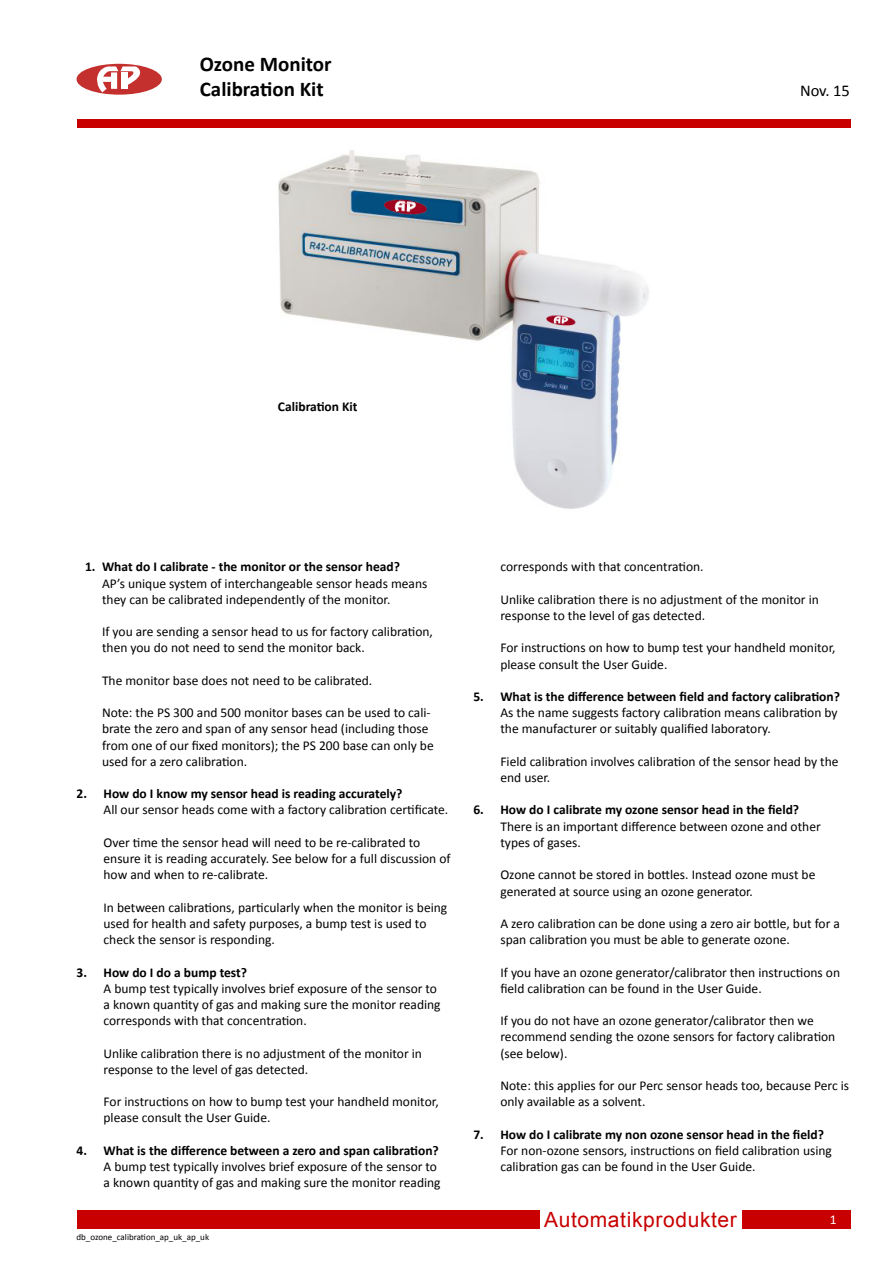
<style>
.page{position:relative;width:893px;height:1263px;background:#fff}
.page>*{position:absolute;margin:0;border:0;box-sizing:border-box;transform-origin:0 0}
.t1{font:700 21px/25.2px "Calibri";color:#000}
.t2{font:21px "Arial";letter-spacing:.03em;color:#c80000}
.t3{font:16.5px "Calibri";color:#000}
.t4{font:13.5px/16.2px "Calibri";color:#000}
.t5{font:700 13.5px "Calibri";color:#000}
.t6{font:13.5px "Calibri";color:#fff}
.t7{font:9px "Calibri";color:#000}
</style>
<div class="page">
<div style="left:77px;top:119px;width:773px;height:8px;background:#c80000"></div>
<div style="left:77px;top:64px;width:85px;height:31px;background:#c4302d;border-radius:50%"></div>
<svg style="left:96px;top:66px;width:53px;height:26px"></svg>
<div style="left:77px;top:1210px;width:773px;height:19px;background:#c80000"></div>
<div style="left:540px;top:1208px;width:202px;height:22px;background:#fff"></div>
<img style="left:278px;top:150px;width:371px;height:359px">
<h1 class="t1" style="left:200px;top:51px;width:133px">Ozone Monitor<br>Calibration Kit</h1>
<p class="t3" style="left:800px;top:80px;width:51px">Nov. 15</p>
<p class="t5" style="left:278px;top:398px;width:81px">Calibration Kit</p>
<p class="t5" style="left:85px;top:558px;width:316px">1. What do I calibrate - the monitor or the sensor head?</p>
<p class="t4" style="left:102px;top:575px;width:327px">AP’s unique system of interchangeable sensor heads means they can be calibrated independently of the monitor.</p>
<p class="t4" style="left:102px;top:624px;width:332px">If you are sending a sensor head to us for factory calibration, then you do not need to send the monitor back.</p>
<p class="t4" style="left:102px;top:672px;width:272px">The monitor base does not need to be calibrated.</p>
<p class="t4" style="left:102px;top:705px;width:333px">Note: the PS 300 and 500 monitor bases can be used to cali&shy;brate the zero and span of any sensor head (including those from one of our fixed monitors); the PS 200 base can only be used for a zero calibration.</p>
<p class="t5" style="left:77px;top:785px;width:327px">2. How do I know my sensor head is reading accurately?</p>
<p class="t4" style="left:104px;top:802px;width:346px">All our sensor heads come with a factory calibration certificate.</p>
<p class="t4" style="left:104px;top:834px;width:349px">Over time the sensor head will need to be re-calibrated to ensure it is reading accurately. See below for a full discussion of how and when to re-calibrate.</p>
<p class="t4" style="left:104px;top:899px;width:345px">In between calibrations, particularly when the monitor is being used for health and safety purposes, a bump test is used to check the sensor is responding.</p>
<p class="t5" style="left:77px;top:963px;width:172px">3. How do I do a bump test?</p>
<p class="t4" style="left:104px;top:980px;width:339px">A bump test typically involves brief exposure of the sensor to a known quantity of gas and making sure the monitor reading corresponds with that concentration.</p>
<p class="t4" style="left:104px;top:1045px;width:320px">Unlike calibration there is no adjustment of the monitor in response to the level of gas detected.</p>
<p class="t4" style="left:104px;top:1093px;width:337px">For instructions on how to bump test your handheld monitor, please consult the User Guide.</p>
<p class="t5" style="left:77px;top:1141px;width:364px">4. What is the difference between a zero and span calibration?</p>
<p class="t4" style="left:104px;top:1158px;width:339px">A bump test typically involves brief exposure of the sensor to a known quantity of gas and making sure the monitor reading</p>
<p class="t7" style="left:77px;top:1231px;width:134px">db_ozone_calibration_ap_uk_ap_uk</p>
<p class="t4" style="left:500px;top:559px;width:205px">corresponds with that concentration.</p>
<p class="t4" style="left:500px;top:591px;width:320px">Unlike calibration there is no adjustment of the monitor in response to the level of gas detected.</p>
<p class="t4" style="left:500px;top:640px;width:337px">For instructions on how to bump test your handheld monitor, please consult the User Guide.</p>
<p class="t5" style="left:473px;top:688px;width:368px">5. What is the difference between field and factory calibration?</p>
<p class="t4" style="left:500px;top:705px;width:339px">As the name suggests factory calibration means calibration by the manufacturer or suitably qualified laboratory.</p>
<p class="t4" style="left:500px;top:753px;width:340px">Field calibration involves calibration of the sensor head by the end user.</p>
<p class="t5" style="left:473px;top:801px;width:327px">6. How do I calibrate my ozone sensor head in the field?</p>
<p class="t4" style="left:500px;top:818px;width:322px">There is an important difference between ozone and other types of gases.</p>
<p class="t4" style="left:500px;top:867px;width:316px">Ozone cannot be stored in bottles. Instead ozone must be generated at source using an ozone generator.</p>
<p class="t4" style="left:500px;top:915px;width:341px">A zero calibration can be done using a zero air bottle, but for a span calibration you must be able to generate ozone.</p>
<p class="t4" style="left:500px;top:964px;width:341px">If you have an ozone generator/calibrator then instructions on field calibration can be found in the User Guide.</p>
<p class="t4" style="left:500px;top:1012px;width:336px">If you do not have an ozone generator/calibrator then we recommend sending the ozone sensors for factory calibration (see below).</p>
<p class="t4" style="left:500px;top:1077px;width:350px">Note: this applies for our Perc sensor heads too, because Perc is only available as a solvent.</p>
<p class="t5" style="left:473px;top:1125px;width:352px">7. How do I calibrate my non ozone sensor head in the field?</p>
<p class="t4" style="left:500px;top:1142px;width:333px">For non-ozone sensors, instructions on field calibration using calibration gas can be found in the User Guide.</p>
<h1 class="t2" style="left:544px;top:1206px;width:194px">Automatikprodukter</h1>
<p class="t6" style="left:830px;top:1211px;width:8px">1</p>
</div>
